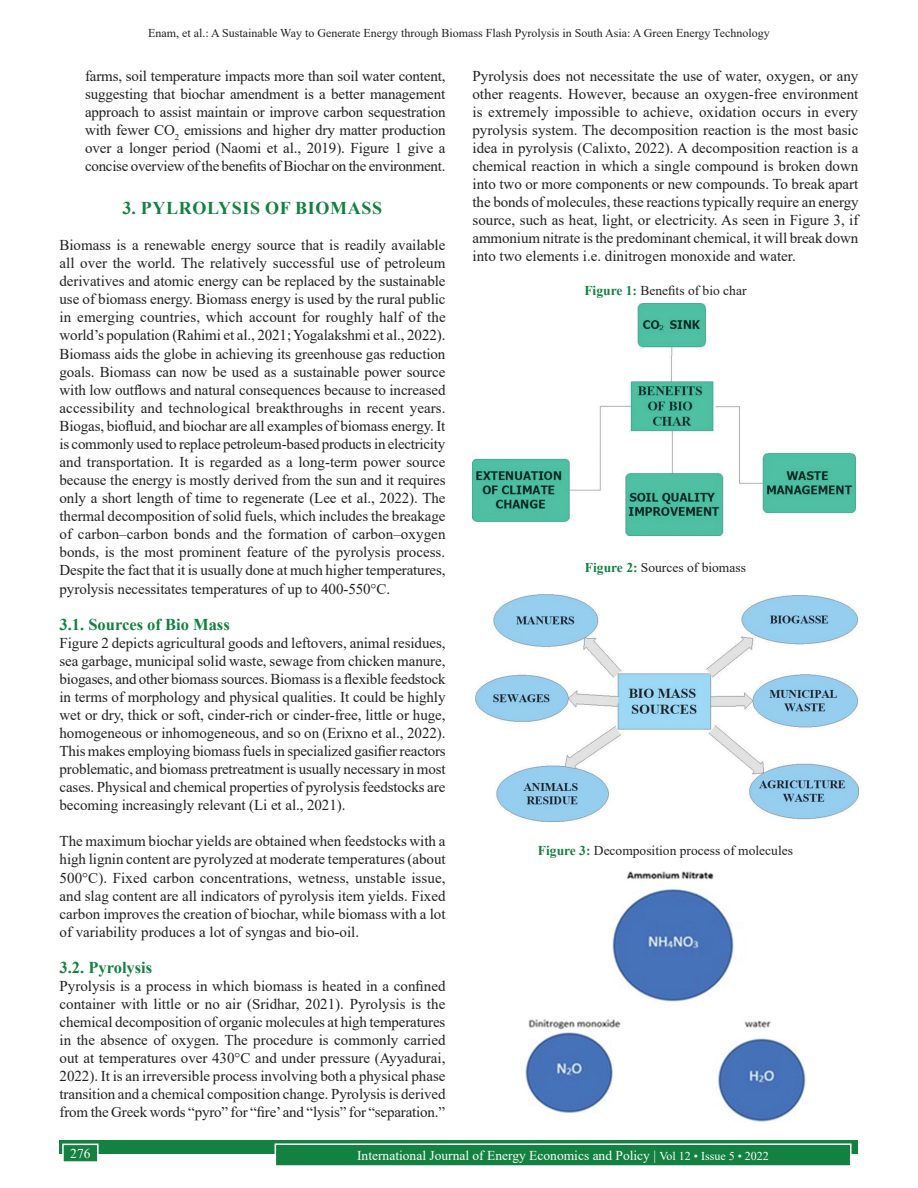
<style>
.page{position:relative;width:918px;height:1188px;background:#fff}
.page>*{position:absolute;margin:0;border:0;box-sizing:border-box;transform-origin:0 0}
.t1{font:700 18px "Times New Roman";letter-spacing:.035em;color:#13813f}
.t2{font:700 16.5px "Times New Roman";color:#13813f}
.TX{font:15px/18px "Times New Roman";letter-spacing:-.005em;color:#231f20;text-align:justify}
.LL{font:15px/18px "Times New Roman";letter-spacing:-.02em;color:#231f20;text-align:justify}
.FGC{font:13.5px "Times New Roman";color:#231f20}
.Folio{font:13.5px "Times New Roman";color:#fff}
.t3{font:12px "Times New Roman";color:#231f20}
.s1{font-weight:700;color:#13813f}
.s2{font-size:12px}
</style>
<div class="page">
<div style="left:60px;top:1140px;width:798px;height:13px;background:#13813f"></div>
<div style="left:275px;top:1144px;width:576px;height:22px;background:#13813f"></div>
<div style="left:275px;top:1143px;width:577px;height:24px;border:2px solid #fff"></div>
<div style="left:63px;top:1144px;width:35px;height:18px;background:#13813f"></div>
<div style="left:62px;top:1144px;width:37px;height:19px;border:2px solid #fff"></div>
<img style="left:472px;top:303px;width:383px;height:232px">
<img style="left:476px;top:594px;width:382px;height:227px">
<img style="left:525px;top:871px;width:281px;height:251px">
<p class="t3" style="left:148px;top:25px;width:623px">Enam, et al.: A Sustainable Way to Generate Energy through Biomass Flash Pyrolysis in South Asia: A Green Energy Technology</p>
<p class="LL" style="left:85px;top:66px;width:362px">farms, soil temperature impacts more than soil water content, suggesting that biochar amendment is a better management approach to assist maintain or improve carbon sequestration with fewer CO<sub>2</sub> emissions and higher dry matter production over a longer period (Naomi et al., 2019). Figure 1 give a concise overview of the benefits of Biochar on the environment.</p>
<h1 class="t1" style="left:123px;top:195px;width:261px">3. PYLROLYSIS OF BIOMASS</h1>
<p class="TX" style="left:60px;top:236px;width:388px">Biomass is a renewable energy source that is readily available all over the world. The relatively successful use of petroleum derivatives and atomic energy can be replaced by the sustainable use of biomass energy. Biomass energy is used by the rural public in emerging countries, which account for roughly half of the world’s population (Rahimi et al., 2021; Yogalakshmi et al., 2022).<br>Biomass aids the globe in achieving its greenhouse gas reduction goals. Biomass can now be used as a sustainable power source with low outflows and natural consequences because to increased accessibility and technological breakthroughs in recent years.<br>Biogas, biofluid, and biochar are all examples of biomass energy. It is commonly used to replace petroleum-based products in electricity and transportation. It is regarded as a long-term power source because the energy is mostly derived from the sun and it requires only a short length of time to regenerate (Lee et al., 2022). The thermal decomposition of solid fuels, which includes the breakage of carbon–carbon bonds and the formation of carbon–oxygen bonds, is the most prominent feature of the pyrolysis process.<br>Despite the fact that it is usually done at much higher temperatures, pyrolysis necessitates temperatures of up to 400-550°C.</p>
<h2 class="t2" style="left:60px;top:612px;width:172px">3.1. Sources of Bio Mass</h2>
<p class="TX" style="left:60px;top:633px;width:388px">Figure 2 depicts agricultural goods and leftovers, animal residues, sea garbage, municipal solid waste, sewage from chicken manure, biogases, and other biomass sources. Biomass is a flexible feedstock in terms of morphology and physical qualities. It could be highly wet or dry, thick or soft, cinder-rich or cinder-free, little or huge, homogeneous or inhomogeneous, and so on (Erixno et al., 2022).<br>This makes employing biomass fuels in specialized gasifier reactors problematic, and biomass pretreatment is usually necessary in most cases. Physical and chemical properties of pyrolysis feedstocks are becoming increasingly relevant (Li et al., 2021).</p>
<p class="TX" style="left:60px;top:832px;width:388px">The maximum biochar yields are obtained when feedstocks with a high lignin content are pyrolyzed at moderate temperatures (about 500°C). Fixed carbon concentrations, wetness, unstable issue, and slag content are all indicators of pyrolysis item yields. Fixed carbon improves the creation of biochar, while biomass with a lot of variability produces a lot of syngas and bio-oil.</p>
<h2 class="t2" style="left:60px;top:955px;width:94px">3.2. Pyrolysis</h2>
<p class="TX" style="left:60px;top:976px;width:387px">Pyrolysis is a process in which biomass is heated in a confined container with little or no air (Sridhar, 2021). Pyrolysis is the chemical decomposition of organic molecules at high temperatures in the absence of oxygen. The procedure is commonly carried out at temperatures over 430°C and under pressure (Ayyadurai, 2022). It is an irreversible process involving both a physical phase transition and a chemical composition change. Pyrolysis is derived from the Greek words “pyro” for “fire’ and “lysis” for “separation.”</p>
<p class="TX" style="left:472px;top:66px;width:388px">Pyrolysis does not necessitate the use of water, oxygen, or any other reagents. However, because an oxygen-free environment is extremely impossible to achieve, oxidation occurs in every pyrolysis system. The decomposition reaction is the most basic idea in pyrolysis (Calixto, 2022). A decomposition reaction is a chemical reaction in which a single compound is broken down into two or more components or new compounds. To break apart the bonds of molecules, these reactions typically require an energy source, such as heat, light, or electricity. As seen in Figure 3, if ammonium nitrate is the predominant chemical, it will break down into two elements i.e. dinitrogen monoxide and water.</p>
<p class="FGC" style="left:584px;top:281px;width:164px"><span class="s1">Figure 1:</span> Benefits of bio char</p>
<p class="FGC" style="left:585px;top:558px;width:162px"><span class="s1">Figure 2:</span> Sources of biomass</p>
<p class="FGC" style="left:538px;top:841px;width:257px"><span class="s1">Figure 3:</span> Decomposition process of molecules</p>
<p class="Folio" style="left:70px;top:1144px;width:22px">276</p>
<p class="Folio" style="left:357px;top:1146px;width:413px">International Journal of Energy Economics and Policy | <span class="s2">Vol 12 • Issue 5 • 2022</span></p>
</div>
